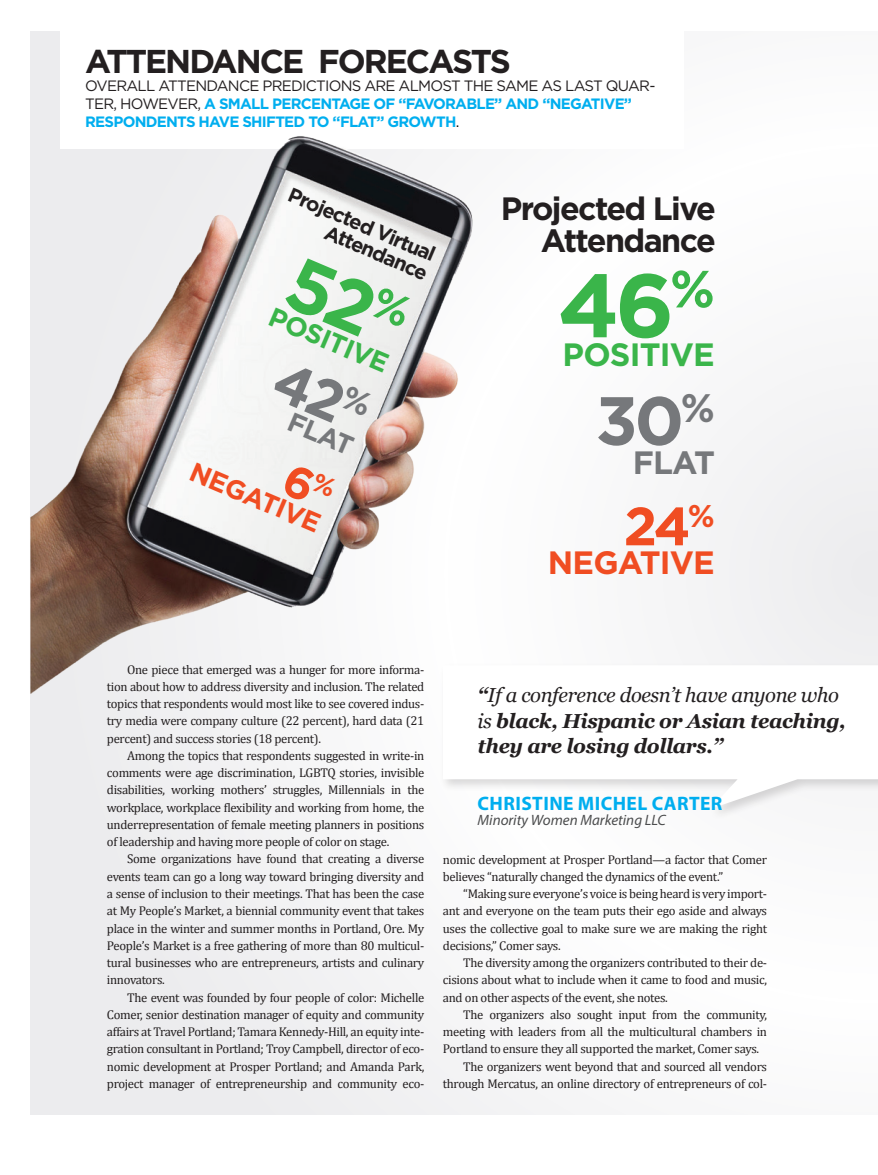
<style>
.page{position:relative;width:878px;height:1175px;background:#fff}
.page>*{position:absolute;margin:0;border:0;box-sizing:border-box;transform-origin:0 0}
.t1{font:700 89.7px "Gotham";color:#3ab54a}
.t2{font:700 68.1px "Gotham";color:#76787b}
.t3{font:700 53.7px "Gotham";color:#f04d22}
.t4{font:700 33px "Gotham";letter-spacing:-.06em;color:#231f20}
.t5{font:700 32.25px "Gotham";letter-spacing:-.05em;color:#231f20}
.t6{font:700 32.25px "Gotham";letter-spacing:-.025em;color:#3ab54a}
.t7{font:700 32.25px "Gotham";letter-spacing:-.025em;color:#f04d22}
.t8{font:700 32.25px "Gotham";color:#76787b}
.t9{font:700 26.85px "Gotham";color:#3ab54a}
.t10{font:700 26.85px "Gotham";color:#f04d22}
.t11{font:700 26.85px "Gotham";color:#76787b}
.t12{font:italic 700 20.25px/25.5px "Georgia";letter-spacing:-.02em;color:#231f20}
.t13{font:700 20.25px/20.2px "Gotham";color:#231f20;text-align:right}
.t14{font:700 19.5px "Myriad Pro";letter-spacing:.02em;color:#00aeef}
.t15{font:700 15px/18px "Gotham";letter-spacing:-.05em;color:#00aeef}
.t16{font:italic 15px "Myriad Pro";color:#4b4c4d}
.t17{font:12.75px/17.2px "Cambria";letter-spacing:-.025em;color:#231f20;text-align:justify}
.s1{font-weight:400;color:#231f20}
.s2{font-weight:400;color:#040503}
.s3{font-weight:400}
</style>
<div class="page">
<div style="left:31px;top:32px;width:847px;height:1082px;background:linear-gradient(to right,#ececee,#fefefe)"></div>
<svg style="left:447px;top:779px;width:431px;height:30px"></svg>
<div style="left:60px;top:0;width:623px;height:148px;background:#fff"></div>
<img style="left:30px;top:114px;width:443px;height:654px">
<div style="left:282px;top:256px;width:131px;height:81px;background:#f1f2f1"></div>
<div style="left:270px;top:360px;width:103px;height:63px;background:#f0f1f0"></div>
<div style="left:281px;top:463px;width:56px;height:40px;background:#eff0ee"></div>
<p class="t4" style="left:85px;top:40px;width:427px">ATTENDANCE FORECASTS</p>
<p class="t15" style="left:85px;top:77px;width:571px"><span class="s1">OVERALL ATTENDANCE PREDICTIONS ARE ALMOST THE SAME AS LAST QUAR-<br>TER, HOWEVER,</span> A SMALL PERCENTAGE OF “FAVORABLE” AND “NEGATIVE”<br>RESPONDENTS HAVE SHIFTED TO “FLAT” GROWTH<span class="s2">.</span></p>
<p class="t13" style="left:293px;top:184px;width:159px;rotate:23deg">Projected Virtual<br>Attendance</p>
<p class="t9" style="left:277px;top:299px;width:129px;rotate:23deg">POSITIVE</p>
<p class="t11" style="left:296px;top:404px;width:70px;rotate:23deg">FLAT</p>
<p class="t10" style="left:198px;top:454px;width:141px;rotate:23deg">NEGATIVE</p>
<p class="t5" style="left:501px;top:187px;width:216px">Projected Live</p>
<p class="t5" style="left:541px;top:219px;width:176px">Attendance</p>
<p class="t1" style="left:557px;top:246px;width:159px">46<sup>%</sup></p>
<p class="t6" style="left:562px;top:333px;width:154px">POSITIVE</p>
<p class="t2" style="left:595px;top:375px;width:121px">30<sup>%</sup></p>
<p class="t8" style="left:632px;top:441px;width:84px">FLAT</p>
<p class="t3" style="left:623px;top:490px;width:93px">24<sup>%</sup></p>
<p class="t7" style="left:548px;top:541px;width:168px">NEGATIVE</p>
<p class="t17" style="left:107px;top:660px;width:319px;text-indent:20px">One piece that emerged was a hunger for more informa&shy;tion about how to address diversity and inclusion. The related topics that respondents would most like to see covered indus&shy;try media were company culture (22 percent), hard data (21 percent) and success stories (18 percent).</p>
<p class="t17" style="left:107px;top:747px;width:319px;text-indent:20px">Among the topics that respondents suggested in write-in comments were age discrimination, LGBTQ stories, invisible disabilities, working mothers’ struggles, Millennials in the workplace, workplace flexibility and working from home, the underrepresentation of female meeting planners in positions of leadership and having more people of color on stage.</p>
<p class="t17" style="left:107px;top:850px;width:319px;text-indent:20px">Some organizations have found that creating a diverse events team can go a long way toward bringing diversity and a sense of inclusion to their meetings. That has been the case at My People’s Market, a biennial community event that takes place in the winter and summer months in Portland, Ore. My People’s Market is a free gathering of more than 80 multicul&shy;tural businesses who are entrepreneurs, artists and culinary innovators.</p>
<p class="t17" style="left:107px;top:988px;width:319px;text-indent:20px">The event was founded by four people of color: Michelle Comer, senior destination manager of equity and community affairs at Travel Portland; Tamara Kennedy-Hill, an equity inte&shy;gration consultant in Portland; Troy Campbell, director of eco&shy;nomic development at Prosper Portland; and Amanda Park, project manager of entrepreneurship and community eco-</p>
<p class="t12" style="left:477px;top:681px;width:370px">“<span class="s3">If a conference doesn’t have anyone who is</span> black, Hispanic or Asian teaching, they are losing dollars.”</p>
<p class="t14" style="left:477px;top:790px;width:246px">CHRISTINE MICHEL CARTER</p>
<p class="t16" style="left:477px;top:811px;width:190px">Minority Women Marketing LLC</p>
<p class="t17" style="left:443px;top:850px;width:326px">nomic development at Prosper Portland—a factor that Comer believes “naturally changed the dynamics of the event.”</p>
<p class="t17" style="left:443px;top:885px;width:326px;text-indent:20px">“Making sure everyone’s voice is being heard is very import&shy;ant and everyone on the team puts their ego aside and always uses the collective goal to make sure we are making the right decisions,” Comer says.</p>
<p class="t17" style="left:443px;top:954px;width:326px;text-indent:20px">The diversity among the organizers contributed to their de&shy;cisions about what to include when it came to food and music, and on other aspects of the event, she notes.</p>
<p class="t17" style="left:443px;top:1005px;width:326px;text-indent:20px">The organizers also sought input from the community, meeting with leaders from all the multicultural chambers in Portland to ensure they all supported the market, Comer says.</p>
<p class="t17" style="left:443px;top:1057px;width:326px;text-align:right">The organizers went beyond that and sourced all vendors through Mercatus, an online directory of entrepreneurs of col-</p>
</div>
